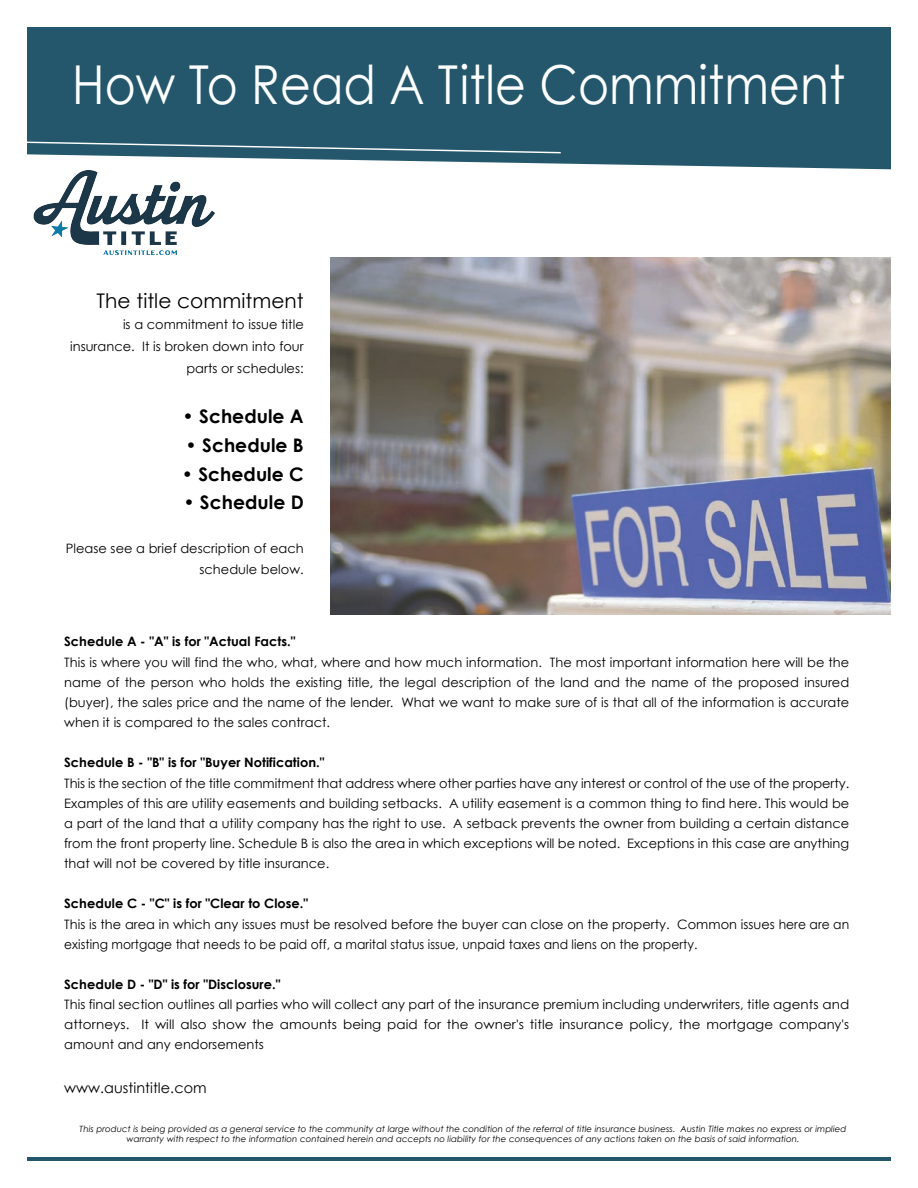
<style>
.page{position:relative;width:918px;height:1188px;background:#fff}
.page>*{position:absolute;margin:0;border:0;box-sizing:border-box;transform-origin:0 0}
.t1{font:53.7px "Century Gothic";color:#fdfefe;scale:.88 1}
.t2{font:20.1px "Century Gothic";letter-spacing:.005em;color:#000}
.t3{font:700 18.75px "Century Gothic";letter-spacing:.005em;color:#000}
.t4{font:14.4px "Century Gothic";letter-spacing:.005em;color:#000}
.t5{font:12.9px/20.1px "Century Gothic";letter-spacing:.005em;color:#000;text-align:right}
.t6{font:700 12.9px "Century Gothic";letter-spacing:.005em;color:#000}
.t7{font:italic 8.7px/10.4px "Century Gothic";letter-spacing:.01em;color:#000;text-align:center}
</style>
<div class="page">
<div style="left:27px;top:27px;width:864px;height:142px;background:#25576c"></div>
<hr style="left:27px;top:1157px;width:864px;height:4px;background:#25576c">
<svg style="left:261px;top:141px;width:301px;height:13px;background:#3d697c"></svg>
<img style="left:330px;top:257px;width:561px;height:358px">
<img style="left:27px;top:92px;width:234px;height:164px">
<h1 class="t1" style="left:72px;top:50px;width:880px">How To Read A Title Commitment</h1>
<h2 class="t2" style="left:97px;top:288px;width:209px">The title commitment</h2>
<p class="t5" style="left:70px;top:314px;width:235px;line-height:21.6px">is a commitment to issue title insurance. It is broken down into four parts or schedules:</p>
<h3 class="t3" style="left:183px;top:404px;width:123px">• Schedule A</h3>
<h3 class="t3" style="left:186px;top:433px;width:120px">• Schedule B</h3>
<h3 class="t3" style="left:182px;top:462px;width:123px">• Schedule C</h3>
<h3 class="t3" style="left:183px;top:491px;width:122px">• Schedule D</h3>
<p class="t5" style="left:66px;top:537px;width:239px;line-height:21.6px">Please see a brief description of each schedule below.</p>
<p class="t6" style="left:64px;top:633px;width:233px">Schedule A - "A" is for "Actual Facts."</p>
<p class="t5" style="left:64px;top:652px;width:787px;text-align:justify">This is where you will find the who, what, where and how much information. The most important information here will be the name of the person who holds the existing title, the legal description of the land and the name of the proposed insured (buyer), the sales price and the name of the lender. What we want to make sure of is that all of the information is accurate when it is compared to the sales contract.</p>
<p class="t6" style="left:64px;top:754px;width:262px">Schedule B - "B" is for "Buyer Notification."</p>
<p class="t5" style="left:64px;top:772px;width:787px;text-align:left">This is the section of the title commitment that address where other parties have any interest or control of the use of the property.<br>Examples of this are utility easements and building setbacks. A utility easement is a common thing to find here. This would be</p>
<p class="t5" style="left:64px;top:833px;width:787px">from the front property line. Schedule B is also the area in which exceptions will be noted. Exceptions in this case are anything</p>
<p class="t5" style="left:64px;top:813px;width:786px">a part of the land that a utility company has the right to use. A setback prevents the owner from building a certain distance</p>
<p class="t5" style="left:64px;top:853px;width:267px">that will not be covered by title insurance.</p>
<p class="t6" style="left:64px;top:896px;width:246px">Schedule C - "C" is for "Clear to Close."</p>
<p class="t5" style="left:64px;top:914px;width:787px;text-align:left">This is the area in which any issues must be resolved before the buyer can close on the property. Common issues here are an existing mortgage that needs to be paid off, a marital status issue, unpaid taxes and liens on the property.</p>
<p class="t6" style="left:64px;top:976px;width:218px">Schedule D - "D" is for "Disclosure."</p>
<p class="t5" style="left:64px;top:994px;width:787px;text-align:justify">This final section outlines all parties who will collect any part of the insurance premium including underwriters, title agents and attorneys. It will also show the amounts being paid for the owner's title insurance policy, the mortgage company's amount and any endorsements</p>
<p class="t4" style="left:64px;top:1078px;width:144px">www.austintitle.com</p>
<p class="t7" style="left:80px;top:1124px;width:768px">This product is being provided as a general service to the community at large without the condition of the referral of title insurance business. Austin Title makes no express or implied warranty with respect to the information contained herein and accepts no liability for the consequences of any actions taken on the basis of said information.</p>
</div>
